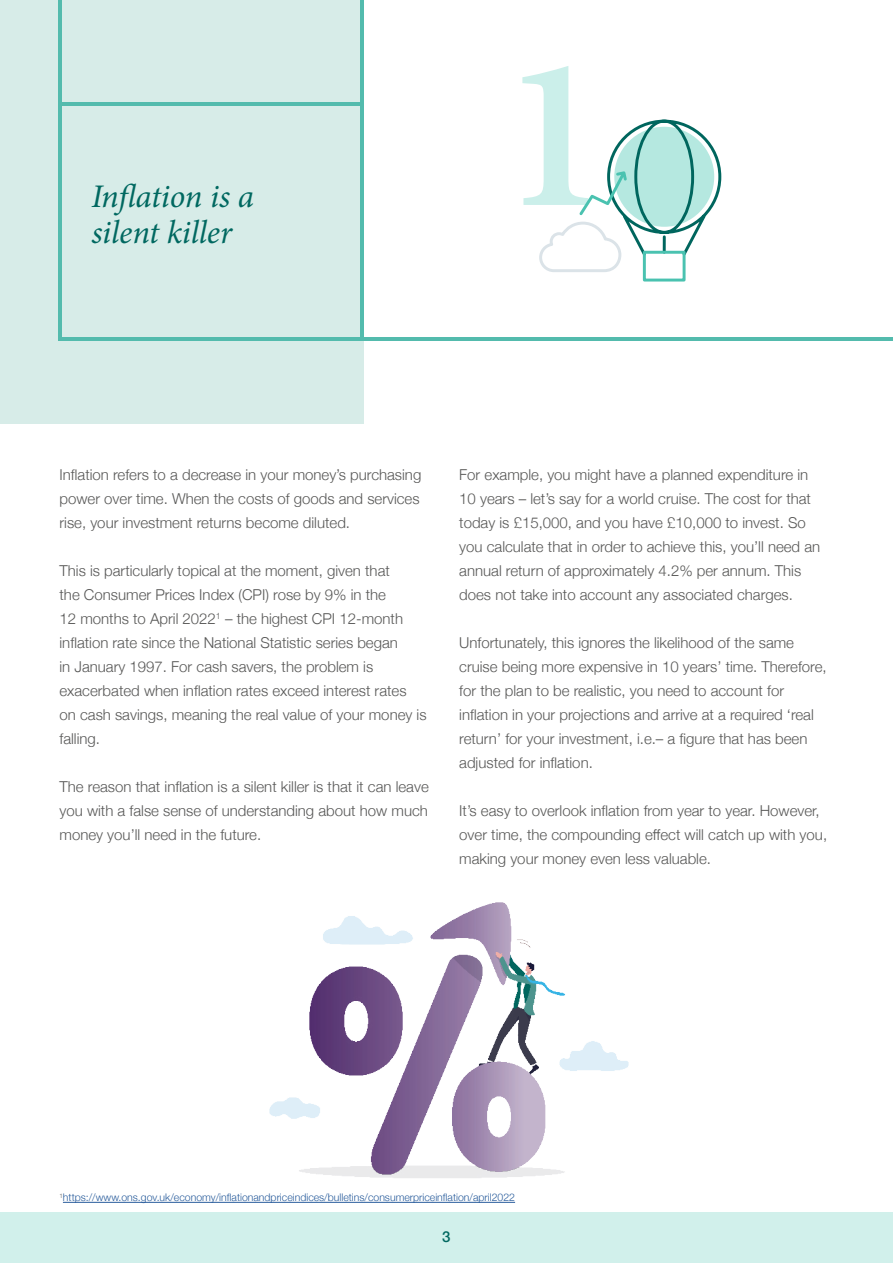
<style>
.page{position:relative;width:893px;height:1263px;background:#fff}
.page>*{position:absolute;margin:0;border:0;box-sizing:border-box;transform-origin:0 0}
.t1{font:600 219px "Minion Pro";color:#cbefea}
.t2{font:italic 33px/36px "Minion Pro";letter-spacing:-.005em;color:#006860}
.t3{font:300 15px/24px "Helvetica Neue";color:#575756}
.t4{font:500 15px "Helvetica Neue";color:#006860}
.t5{font:300 10.5px "Helvetica Neue";color:#275b9b}
</style>
<div class="page">
<div style="left:0;top:1213px;width:893px;height:50px;background:#d1f0eb"></div>
<svg style="left:539px;top:119px;width:183px;height:163px"></svg>
<img style="left:249px;top:902px;width:380px;height:301px">
<div style="left:0;top:0;width:363px;height:423px;background:#d7ece8"></div>
<hr style="left:60px;top:337px;width:833px;height:3px;background:#53bbad">
<hr style="left:61px;top:102px;width:302px;height:3px;background:#53bbad">
<hr style="left:360px;top:0;width:4px;height:339px;background:#53bbad">
<hr style="left:58px;top:0;width:3px;height:340px;background:#53bbad">
<hr style="left:63px;top:1202px;width:452px;height:1px;background:#275b9b">
<h2 class="t2" style="left:91px;top:178px;width:164px">Inflation is a silent killer</h2>
<h1 class="t1" style="left:501px;top:-16px;width:109px">1</h1>
<p class="t3" style="left:60px;top:462px;width:363px;text-align:justify">Inflation refers to a decrease in your money’s purchasing power over time. When the costs of goods and services rise, your investment returns become diluted.</p>
<p class="t3" style="left:60px;top:558px;width:369px">This is particularly topical at the moment, given that<br>the Consumer Prices Index (CPI) rose by 9% in the<br>12 months to April 2022<sup>1</sup> – the highest CPI 12-month inflation rate since the National Statistic series began<br>in January 1997. For cash savers, the problem is exacerbated when inflation rates exceed interest rates on cash savings, meaning the real value of your money is falling.</p>
<p class="t3" style="left:60px;top:774px;width:371px;text-align:justify">The reason that inflation is a silent killer is that it can leave you with a false sense of understanding about how much money you’ll need in the future.</p>
<p class="t3" style="left:459px;top:462px;width:362px">For example, you might have a planned expenditure in 10 years – let’s say for a world cruise. The cost for that today is £15,000, and you have £10,000 to invest. So you calculate that in order to achieve this, you’ll need an annual return of approximately 4.2% per annum. This does not take into account any associated charges.</p>
<p class="t3" style="left:459px;top:630px;width:369px">Unfortunately, this ignores the likelihood of the same cruise being more expensive in 10 years’ time. Therefore, for the plan to be realistic, you need to account for inflation in your projections and arrive at a required ‘real return’ for your investment, i.e.– a figure that has been adjusted for inflation.</p>
<p class="t3" style="left:459px;top:798px;width:369px">It’s easy to overlook inflation from year to year. However, over time, the compounding effect will catch up with you, making your money even less valuable.</p>
<p class="t5" style="left:60px;top:1189px;width:457px"><sup>1</sup>https://www.ons.gov.uk/economy/inflationandpriceindices/bulletins/consumerpriceinflation/april2022</p>
<p class="t4" style="left:442px;top:1224px;width:10px">3</p>
</div>
